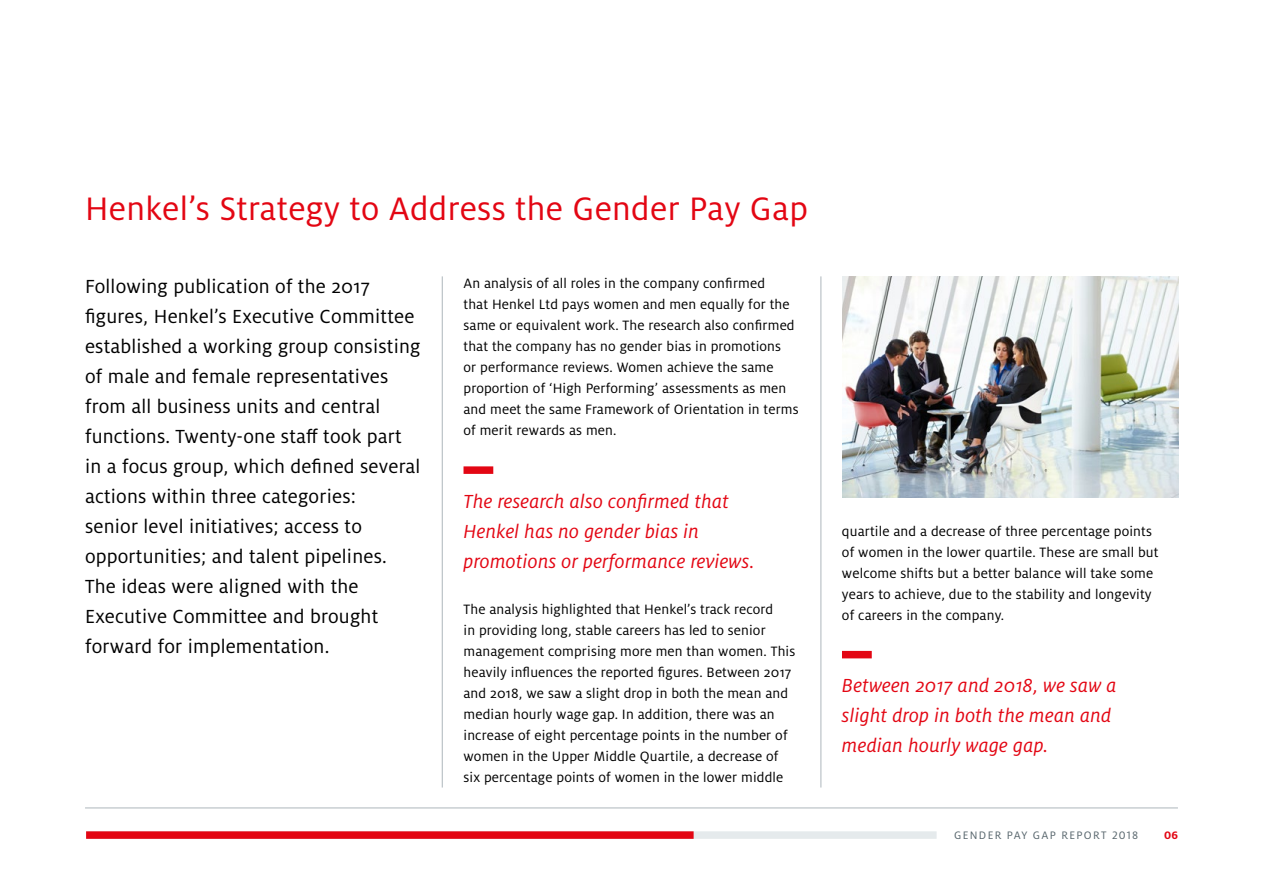
<style>
.page{position:relative;width:1263px;height:893px;background:#fff}
.page>*{position:absolute;margin:0;border:0;box-sizing:border-box;transform-origin:0 0}
.t1{font:36px "Henkel Milo";letter-spacing:.01em;color:#e30613}
.t2{font:21px/30px "Henkel Milo";letter-spacing:.01em;color:#000}
.t3{font:italic 21px/30px "Henkel Milo";letter-spacing:.01em;color:#e30613}
.t4{font:15px/21px "Henkel Milo";letter-spacing:.01em;color:#000}
.t5{font:12px "Henkel Milo";letter-spacing:.11em;color:#58666d}
.t6{font:700 12px "Henkel Milo";color:#e30613}
</style>
<div class="page">
<div style="left:463px;top:466px;width:30px;height:8px;background:#e30613"></div>
<div style="left:842px;top:651px;width:30px;height:7px;background:#e30613"></div>
<img style="left:842px;top:276px;width:336px;height:221px">
<hr style="left:85px;top:808px;width:1093px;height:1px;background:#adb6bc">
<hr style="left:442px;top:276px;width:1px;height:511px;background:#adb6bc">
<hr style="left:821px;top:276px;width:1px;height:511px;background:#adb6bc">
<div style="left:86px;top:831px;width:850px;height:8px;background:#e5eaec"></div>
<div style="left:86px;top:831px;width:608px;height:8px;background:#e30613"></div>
<h1 class="t1" style="left:85px;top:189px;width:724px">Henkel’s Strategy to Address the Gender Pay Gap</h1>
<p class="t2" style="left:85px;top:272px;width:337px">Following publication of the 2017 figures, Henkel’s Executive Committee established a working group consisting of male and female representatives from all business units and central functions. Twenty-one staff took part in a focus group, which defined several actions within three categories:<br>senior level initiatives; access to opportunities; and talent pipelines.<br>The ideas were aligned with the Executive Committee and brought forward for implementation.</p>
<p class="t4" style="left:463px;top:273px;width:337px">An analysis of all roles in the company confirmed<br>that Henkel Ltd pays women and men equally for the same or equivalent work. The research also confirmed that the company has no gender bias in promotions<br>or performance reviews. Women achieve the same proportion of ‘High Performing’ assessments as men and meet the same Framework of Orientation in terms of merit rewards as men.</p>
<h2 class="t3" style="left:463px;top:486px;width:292px">The research also confirmed that<br>Henkel has no gender bias in promotions or performance reviews.</h2>
<p class="t4" style="left:463px;top:599px;width:333px">The analysis highlighted that Henkel’s track record<br>in providing long, stable careers has led to senior management comprising more men than women. This heavily influences the reported figures. Between 2017 and 2018, we saw a slight drop in both the mean and median hourly wage gap. In addition, there was an increase of eight percentage points in the number of women in the Upper Middle Quartile, a decrease of six percentage points of women in the lower middle</p>
<p class="t4" style="left:842px;top:521px;width:318px">quartile and a decrease of three percentage points of women in the lower quartile. These are small but welcome shifts but a better balance will take some years to achieve, due to the stability and longevity of careers in the company.</p>
<h2 class="t3" style="left:842px;top:671px;width:276px">Between 2017 and 2018, we saw a slight drop in both the mean and median hourly wage gap.</h2>
<p class="t5" style="left:954px;top:828px;width:186px">GENDER PAY GAP REPORT 2018</p>
<p class="t6" style="left:1164px;top:828px;width:15px">06</p>
</div>
